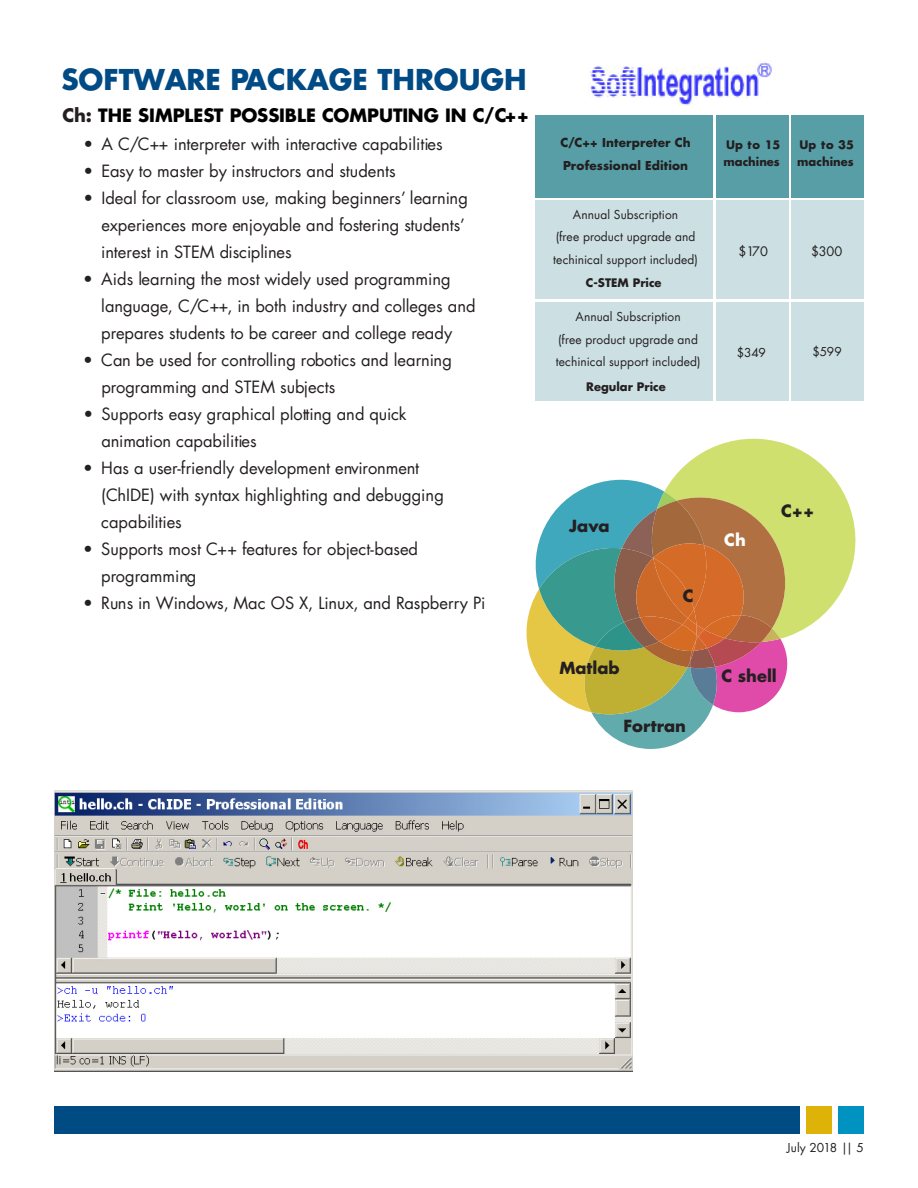
<style>
.page{position:relative;width:918px;height:1188px;background:#fff}
.page>*{position:absolute;margin:0;border:0;box-sizing:border-box;transform-origin:0 0}
.t1{font:700 28.05px "Futura UC Davis";color:#004a85}
.t2{font:700 18px "Futura UC Davis";color:#000}
.t3{font:16.5px/27px "Futura UC Davis";color:#241f21}
.t4{font:16.5px "Futura UC Davis";letter-spacing:-.005em;color:#231f20}
.t5{font:700 16.35px "Futura UC Davis";color:#241f21}
.t6{font:700 16.35px "Futura UC Davis";color:#fff}
.t7{font:12.75px "Futura UC Davis";letter-spacing:-.01em;color:#241f21}
.t8{font:12px "Futura UC Davis";letter-spacing:.01em;color:#231f20}
.t9{font:700 12px/22.5px "Futura UC Davis";letter-spacing:.01em;color:#231f20}
.t10{font:500 12px "Futura UC Davis";color:#000}
.t11{font:700 11.55px/17.9px "Futura UC Davis";color:#241f21}
.s1{color:#241f21}
</style>
<div class="page">
<div style="left:54px;top:1106px;width:746px;height:28px;background:#004b84"></div>
<div style="left:839px;top:1106px;width:25px;height:28px;background:#0092c0"></div>
<div style="left:807px;top:1106px;width:25px;height:28px;background:#deb308"></div>
<div style="left:535px;top:115px;width:177px;height:83px;background:#579ea6"></div>
<div style="left:535px;top:200px;width:177px;height:99px;background:#cce0e3"></div>
<div style="left:716px;top:115px;width:72px;height:83px;background:#579ea6"></div>
<div style="left:716px;top:200px;width:72px;height:99px;background:#cce0e3"></div>
<div style="left:792px;top:115px;width:72px;height:83px;background:#579ea6"></div>
<div style="left:792px;top:200px;width:72px;height:99px;background:#cce0e3"></div>
<svg style="left:526px;top:439px;width:330px;height:310px"></svg>
<img style="left:54px;top:791px;width:579px;height:280px">
<img style="left:588px;top:61px;width:184px;height:45px">
<div style="left:535px;top:302px;width:177px;height:99px;background:#cce0e3"></div>
<div style="left:716px;top:302px;width:72px;height:99px;background:#cce0e3"></div>
<div style="left:792px;top:302px;width:72px;height:99px;background:#cce0e3"></div>
<h1 class="t1" style="left:61px;top:61px;width:467px">SOFTWARE PACKAGE THROUGH</h1>
<p class="t2" style="left:62px;top:103px;width:468px"><span class="s1">Ch:</span> THE SIMPLEST POSSIBLE COMPUTING IN C/C++</p>
<p class="t3" style="left:83px;top:131px;width:361px">• A C/C++ interpreter with interactive capabilities</p>
<p class="t3" style="left:83px;top:158px;width:314px">• Easy to master by instructors and students</p>
<p class="t3" style="left:101px;top:185px;width:368px;text-indent:-18px">• Ideal for classroom use, making beginners’ learning experiences more enjoyable and fostering students’ interest in STEM disciplines</p>
<p class="t3" style="left:101px;top:266px;width:376px;text-indent:-18px">• Aids learning the most widely used programming language, C/C++, in both industry and colleges and prepares students to be career and college ready</p>
<p class="t3" style="left:101px;top:347px;width:352px;text-indent:-18px">• Can be used for controlling robotics and learning programming and STEM subjects</p>
<p class="t3" style="left:101px;top:401px;width:307px;text-indent:-18px">• Supports easy graphical plotting and quick animation capabilities</p>
<p class="t3" style="left:101px;top:455px;width:344px;text-indent:-18px">• Has a user-friendly development environment (ChIDE) with syntax highlighting and debugging capabilities</p>
<p class="t3" style="left:101px;top:536px;width:318px;text-indent:-18px">• Supports most C++ features for object-based programming</p>
<p class="t4" style="left:83px;top:593px;width:404px"><span class="s1">• Runs in Windows, Mac OS</span> X, Linux, and Raspberry Pi</p>
<p class="t9" style="left:560px;top:131px;width:132px">C/C++ Interpreter Ch<br>Professional Edition</p>
<p class="t8" style="left:573px;top:207px;width:107px">Annual Subscription</p>
<p class="t8" style="left:556px;top:229px;width:141px">(free product upgrade and</p>
<p class="t8" style="left:553px;top:252px;width:146px">techinical support included)</p>
<p class="t11" style="left:586px;top:274px;width:77px">C-STEM Price</p>
<p class="t8" style="left:575px;top:309px;width:107px">Annual Subscription</p>
<p class="t8" style="left:558px;top:332px;width:141px">(free product upgrade and</p>
<p class="t8" style="left:556px;top:354px;width:146px">techinical support included)</p>
<p class="t11" style="left:586px;top:377px;width:81px">Regular Price</p>
<p class="t11" style="left:723px;top:135px;width:58px">Up to 15 machines</p>
<p class="t11" style="left:797px;top:135px;width:58px">Up to 35 machines</p>
<p class="t7" style="left:739px;top:243px;width:31px">$170</p>
<p class="t7" style="left:811px;top:243px;width:33px">$300</p>
<p class="t8" style="left:737px;top:345px;width:31px">$349</p>
<p class="t8" style="left:812px;top:344px;width:31px">$599</p>
<p class="t5" style="left:569px;top:515px;width:42px">Java</p>
<p class="t5" style="left:559px;top:657px;width:62px">Matlab</p>
<p class="t5" style="left:683px;top:585px;width:12px">C</p>
<p class="t5" style="left:623px;top:715px;width:64px">Fortran</p>
<p class="t6" style="left:724px;top:529px;width:23px">Ch</p>
<p class="t5" style="left:781px;top:500px;width:35px">C++</p>
<p class="t5" style="left:722px;top:665px;width:57px">C shell</p>
<p class="t8" style="left:787px;top:1140px;width:79px">July 2018 || 5</p>
<p class="t10" style="left:750px;top:1142px;width:115px">December 2016 || 5</p>
</div>
